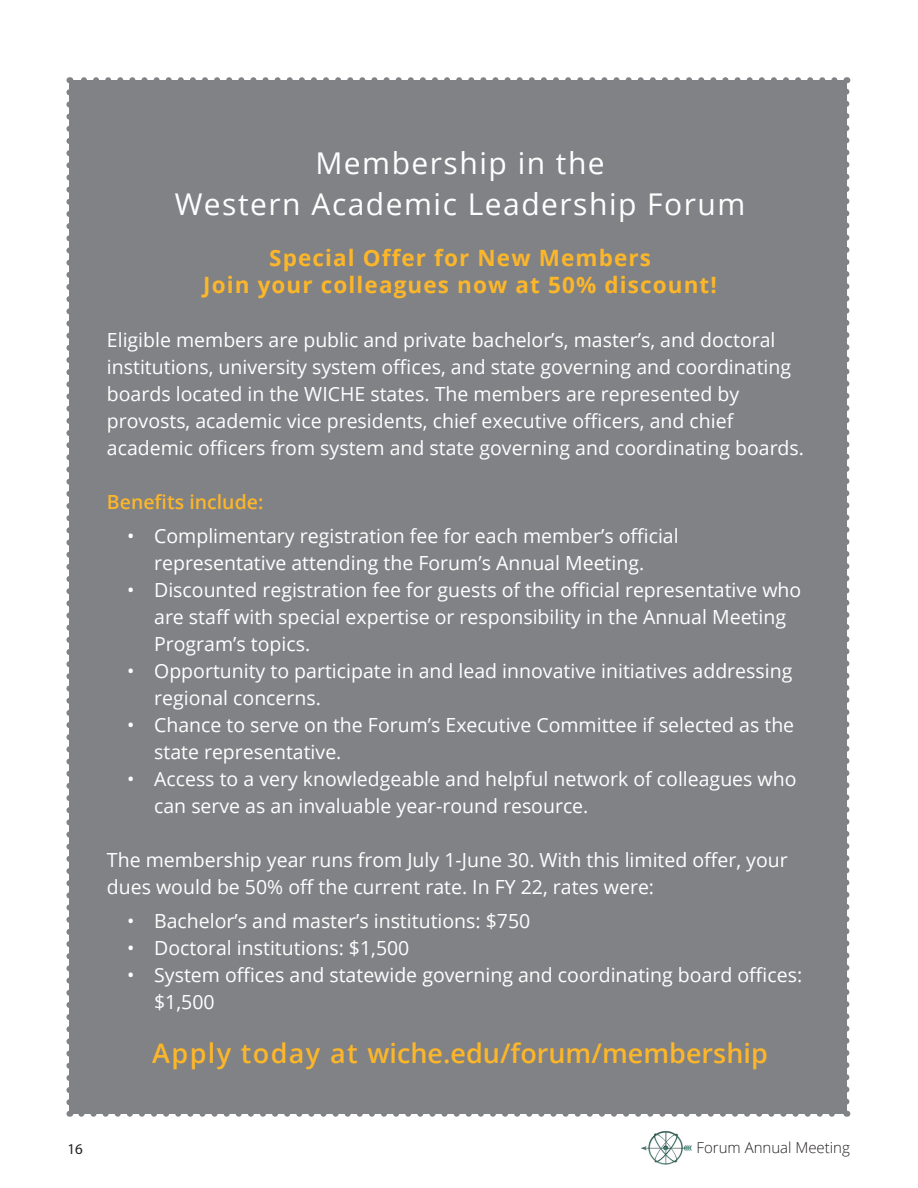
<style>
.page{position:relative;width:918px;height:1188px;background:#fff}
.page>*{position:absolute;margin:0;border:0;box-sizing:border-box;transform-origin:0 0}
.H_-_main_head{font:30px "Open Sans";letter-spacing:.05em;color:#fff}
.P_-_text{font:600 27px "Open Sans";color:#fcb62a}
.H1_-_graf_head{font:700 22.5px "Open Sans";letter-spacing:.05em;color:#fcb62a}
.P_-_text-2{font:19.5px/27px "Open Sans";color:#fff}
.P_-_text-3{font:600 19.5px "Open Sans";color:#fcb62a}
.t1{font:300 15px "Open Sans";color:#231f20}
.t2{font:15px "Myriad Pro";color:#231f20}
</style>
<div class="page">
<img style="left:641px;top:1130px;width:51px;height:35px">
<div style="left:69px;top:80px;width:777px;height:1034px;background:#808285"></div>
<svg style="left:81px;top:1114px;width:754px;height:3px"></svg>
<svg style="left:66px;top:92px;width:6px;height:1025px"></svg>
<svg style="left:843px;top:77px;width:6px;height:1025px"></svg>
<svg style="left:69px;top:77px;width:765px;height:3px"></svg>
<p class="H_-_main_head" style="left:315px;top:143px;width:291px">Membership in the</p>
<p class="H_-_main_head" style="left:175px;top:183px;width:572px">Western Academic Leadership Forum</p>
<p class="H1_-_graf_head" style="left:269px;top:242px;width:383px">Special Offer for New Members</p>
<p class="H1_-_graf_head" style="left:203px;top:269px;width:515px">Join your colleagues now at 50% discount!</p>
<p class="P_-_text-2" style="left:107px;top:326px;width:699px">Eligible members are public and private bachelor’s, master’s, and doctoral institutions, university system offices, and state governing and coordinating boards located in the WICHE states. The members are represented by provosts, academic vice presidents, chief executive officers, and chief academic officers from system and state governing and coordinating boards.</p>
<p class="P_-_text-3" style="left:107px;top:489px;width:158px">Benefits include:</p>
<p class="P_-_text-2" style="left:127px;top:522px;width:553px;text-align:center">• Complimentary registration fee for each member’s official representative attending the Forum’s Annual Meeting.</p>
<p class="P_-_text-2" style="left:154px;top:576px;width:649px;text-indent:-27px">• Discounted registration fee for guests of the official representative who are staff with special expertise or responsibility in the Annual Meeting<br>Program’s topics.</p>
<p class="P_-_text-2" style="left:154px;top:657px;width:640px;text-indent:-27px">• Opportunity to participate in and lead innovative initiatives addressing regional concerns.</p>
<p class="P_-_text-2" style="left:154px;top:711px;width:642px;text-indent:-27px">• Chance to serve on the Forum’s Executive Committee if selected as the state representative.</p>
<p class="P_-_text-2" style="left:154px;top:765px;width:644px;text-indent:-27px">• Access to a very knowledgeable and helpful network of colleagues who can serve as an invaluable year-round resource.</p>
<p class="P_-_text-2" style="left:107px;top:846px;width:682px">The membership year runs from July 1-June 30. With this limited offer, your dues would be 50% off the current rate. In FY 22, rates were:</p>
<p class="P_-_text-2" style="left:127px;top:907px;width:405px">• Bachelor’s and master’s institutions: $750</p>
<p class="P_-_text-2" style="left:127px;top:934px;width:284px">• Doctoral institutions: $1,500</p>
<p class="P_-_text-2" style="left:154px;top:961px;width:650px;text-indent:-27px">• System offices and statewide governing and coordinating board offices: $1,500</p>
<p class="P_-_text" style="left:152px;top:1035px;width:617px">Apply today at wiche.edu/forum/membership</p>
<p class="t2" style="left:68px;top:1140px;width:17px">16</p>
<p class="t1" style="left:697px;top:1138px;width:155px">Forum Annual Meeting</p>
</div>
